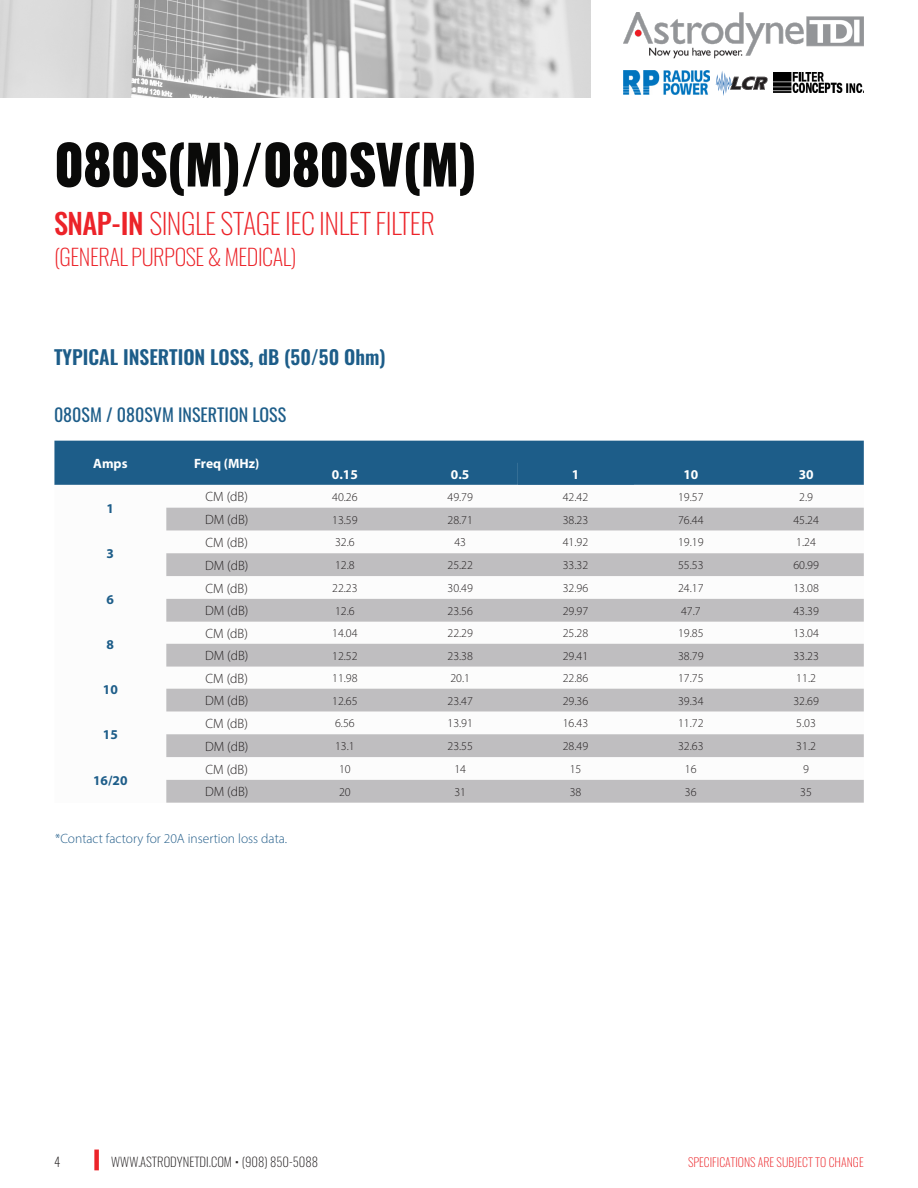
<style>
.page{position:relative;width:918px;height:1188px;background:#fff}
.page>*{position:absolute;margin:0;border:0;box-sizing:border-box;transform-origin:0 0}
.Page_Header_-_Blue{font:800 54px "Oswald";letter-spacing:-.02em;color:#0a0a09}
.Page_Header_-_Blue-2{font:200 28.5px "Oswald";letter-spacing:-.02em;color:#ec2329}
.Page_Header_-_Blue-3{font:200 22.5px "Oswald";letter-spacing:-.02em;color:#ec2329}
.Page_Section_Title_-_Black{font:600 19.5px "Oswald";color:#1d5d89}
.Page_Section_Title_-_Black-2{font:18px "Oswald";color:#1d5d89}
.t1{font:13.5px "Myriad Variable Concept";color:#231f20}
.Page_Section_Title_-_Black-3{font:13.5px "Myriad Variable Concept";color:#245e8a}
.t2{font:13.5px "Myriad Variable Concept";color:#fff}
.t3{font:13.5px "Myriad Variable Concept";color:#1d5d89}
.Top_Right_Address{font:200 12.75px "Oswald";color:#231f20}
.Page_Number_-_Align_Left{font:200 12.75px "Oswald";color:#231f20}
.t4{font:12px "Myriad Variable Concept";color:#231f20}
.t5{font:200 12px "Oswald";color:#ec272b}
.s1{font-weight:500}
.s2{font-weight:800}
</style>
<div class="page">
<img style="left:0;top:0;width:591px;height:97px">
<div style="left:94px;top:1150px;width:5px;height:20px;background:#ec2329"></div>
<img style="left:624px;top:13px;width:240px;height:46px">
<svg style="left:716px;top:71px;width:52px;height:25px"></svg>
<img style="left:773px;top:72px;width:91px;height:20px">
<img style="left:624px;top:71px;width:86px;height:23px">
<div style="left:54px;top:441px;width:810px;height:44px;background:#1d5d89"></div>
<div style="left:518px;top:463px;width:115px;height:22px;background:#1d5d89"></div>
<svg style="left:166px;top:508px;width:698px;height:295px;fill:#bfbec0"></svg>
<p class="Page_Header_-_Blue" style="left:54px;top:136px;width:424px">080S(M)/080SV(M)</p>
<p class="Page_Header_-_Blue-2" style="left:54px;top:198px;width:383px"><span class="s1">SNAP-IN</span> SINGLE STAGE IEC INLET FILTER</p>
<p class="Page_Header_-_Blue-3" style="left:54px;top:237px;width:244px">(GENERAL PURPOSE &amp; MEDICAL)</p>
<p class="Page_Section_Title_-_Black" style="left:54px;top:346px;width:333px">TYPICAL INSERTION LOSS, dB (50/50 Ohm)</p>
<p class="Page_Section_Title_-_Black-2" style="left:54px;top:399px;width:234px">080SM / 080SVM INSERTION LOSS</p>
<p class="t2" style="left:93px;top:455px;width:36px">Amps</p>
<p class="t2" style="left:194px;top:455px;width:67px">Freq (MHz)</p>
<p class="t2" style="left:332px;top:466px;width:27px">0.15</p>
<p class="t2" style="left:451px;top:466px;width:20px">0.5</p>
<p class="t2" style="left:572px;top:466px;width:9px">1</p>
<p class="t2" style="left:683px;top:466px;width:16px">10</p>
<p class="t2" style="left:799px;top:466px;width:16px">30</p>
<p class="t3" style="left:107px;top:500px;width:9px">1</p>
<p class="t1" style="left:206px;top:489px;width:44px">CM (dB)</p>
<p class="t4" style="left:332px;top:490px;width:27px">40.26</p>
<p class="t4" style="left:447px;top:490px;width:27px">49.79</p>
<p class="t4" style="left:563px;top:490px;width:27px">42.42</p>
<p class="t4" style="left:678px;top:490px;width:27px">19.57</p>
<p class="t4" style="left:799px;top:490px;width:15px">2.9</p>
<p class="t1" style="left:205px;top:512px;width:45px">DM (dB)</p>
<p class="t4" style="left:332px;top:513px;width:27px">13.59</p>
<p class="t4" style="left:447px;top:513px;width:27px">28.71</p>
<p class="t4" style="left:563px;top:513px;width:27px">38.23</p>
<p class="t4" style="left:678px;top:513px;width:27px">76.44</p>
<p class="t4" style="left:793px;top:513px;width:27px">45.24</p>
<p class="t3" style="left:107px;top:546px;width:9px">3</p>
<p class="t3" style="left:107px;top:591px;width:9px">6</p>
<p class="t3" style="left:107px;top:637px;width:9px">8</p>
<p class="t3" style="left:103px;top:682px;width:16px">10</p>
<p class="t3" style="left:103px;top:727px;width:16px">15</p>
<p class="t3" style="left:93px;top:773px;width:36px">16/20</p>
<p class="t1" style="left:206px;top:535px;width:44px">CM (dB)</p>
<p class="t4" style="left:335px;top:535px;width:21px">32.6</p>
<p class="t4" style="left:454px;top:535px;width:13px">43</p>
<p class="t4" style="left:563px;top:535px;width:27px">41.92</p>
<p class="t4" style="left:678px;top:535px;width:27px">19.19</p>
<p class="t4" style="left:796px;top:535px;width:21px">1.24</p>
<p class="t1" style="left:205px;top:557px;width:45px">DM (dB)</p>
<p class="t4" style="left:335px;top:558px;width:21px">12.8</p>
<p class="t4" style="left:447px;top:558px;width:27px">25.22</p>
<p class="t4" style="left:563px;top:558px;width:27px">33.32</p>
<p class="t4" style="left:678px;top:558px;width:27px">55.53</p>
<p class="t4" style="left:793px;top:558px;width:27px">60.99</p>
<p class="t1" style="left:206px;top:580px;width:44px">CM (dB)</p>
<p class="t4" style="left:332px;top:581px;width:27px">22.23</p>
<p class="t4" style="left:447px;top:581px;width:27px">30.49</p>
<p class="t4" style="left:563px;top:581px;width:27px">32.96</p>
<p class="t4" style="left:678px;top:581px;width:27px">24.17</p>
<p class="t4" style="left:793px;top:581px;width:27px">13.08</p>
<p class="t1" style="left:205px;top:603px;width:45px">DM (dB)</p>
<p class="t4" style="left:335px;top:604px;width:21px">12.6</p>
<p class="t4" style="left:447px;top:604px;width:27px">23.56</p>
<p class="t4" style="left:563px;top:604px;width:27px">29.97</p>
<p class="t4" style="left:681px;top:604px;width:21px">47.7</p>
<p class="t4" style="left:793px;top:604px;width:27px">43.39</p>
<p class="t1" style="left:206px;top:625px;width:44px">CM (dB)</p>
<p class="t4" style="left:332px;top:626px;width:27px">14.04</p>
<p class="t4" style="left:447px;top:626px;width:27px">22.29</p>
<p class="t4" style="left:563px;top:626px;width:27px">25.28</p>
<p class="t4" style="left:678px;top:626px;width:27px">19.85</p>
<p class="t4" style="left:793px;top:626px;width:27px">13.04</p>
<p class="t1" style="left:205px;top:648px;width:45px">DM (dB)</p>
<p class="t4" style="left:332px;top:649px;width:27px">12.52</p>
<p class="t4" style="left:447px;top:649px;width:27px">23.38</p>
<p class="t4" style="left:563px;top:649px;width:27px">29.41</p>
<p class="t4" style="left:678px;top:649px;width:27px">38.79</p>
<p class="t4" style="left:793px;top:649px;width:27px">33.23</p>
<p class="t1" style="left:206px;top:670px;width:44px">CM (dB)</p>
<p class="t4" style="left:332px;top:671px;width:27px">11.98</p>
<p class="t4" style="left:450px;top:671px;width:21px">20.1</p>
<p class="t4" style="left:563px;top:671px;width:27px">22.86</p>
<p class="t4" style="left:678px;top:671px;width:27px">17.75</p>
<p class="t4" style="left:796px;top:671px;width:21px">11.2</p>
<p class="t1" style="left:205px;top:693px;width:45px">DM (dB)</p>
<p class="t4" style="left:332px;top:694px;width:27px">12.65</p>
<p class="t4" style="left:447px;top:694px;width:27px">23.47</p>
<p class="t4" style="left:563px;top:694px;width:27px">29.36</p>
<p class="t4" style="left:678px;top:694px;width:27px">39.34</p>
<p class="t4" style="left:793px;top:694px;width:27px">32.69</p>
<p class="t1" style="left:206px;top:716px;width:44px">CM (dB)</p>
<p class="t4" style="left:335px;top:716px;width:21px">6.56</p>
<p class="t4" style="left:447px;top:716px;width:27px">13.91</p>
<p class="t4" style="left:563px;top:716px;width:27px">16.43</p>
<p class="t4" style="left:678px;top:716px;width:27px">11.72</p>
<p class="t4" style="left:796px;top:716px;width:21px">5.03</p>
<p class="t1" style="left:205px;top:738px;width:45px">DM (dB)</p>
<p class="t4" style="left:335px;top:739px;width:21px">13.1</p>
<p class="t4" style="left:447px;top:739px;width:27px">23.55</p>
<p class="t4" style="left:563px;top:739px;width:27px">28.49</p>
<p class="t4" style="left:678px;top:739px;width:27px">32.63</p>
<p class="t4" style="left:796px;top:739px;width:21px">31.2</p>
<p class="t1" style="left:206px;top:761px;width:44px">CM (dB)</p>
<p class="t4" style="left:339px;top:762px;width:13px">10</p>
<p class="t4" style="left:454px;top:762px;width:13px">14</p>
<p class="t4" style="left:570px;top:762px;width:13px">15</p>
<p class="t4" style="left:685px;top:762px;width:13px">16</p>
<p class="t4" style="left:803px;top:762px;width:7px">9</p>
<p class="t1" style="left:205px;top:784px;width:45px">DM (dB)</p>
<p class="t4" style="left:339px;top:785px;width:13px">20</p>
<p class="t4" style="left:454px;top:785px;width:13px">31</p>
<p class="t4" style="left:570px;top:785px;width:13px">38</p>
<p class="t4" style="left:685px;top:785px;width:13px">36</p>
<p class="t4" style="left:800px;top:785px;width:13px">35</p>
<p class="Page_Section_Title_-_Black-3" style="left:55px;top:830px;width:234px">*Contact factory for 20A insertion loss data.</p>
<p class="Page_Number_-_Align_Left" style="left:54px;top:1151px;width:8px">4</p>
<p class="Top_Right_Address" style="left:111px;top:1151px;width:208px">WWW.ASTRODYNETDI.COM <span class="s2">·</span> (908) 850-5088</p>
<p class="t5" style="left:688px;top:1152px;width:177px">SPECIFICATIONS ARE SUBJECT TO CHANGE</p>
</div>
